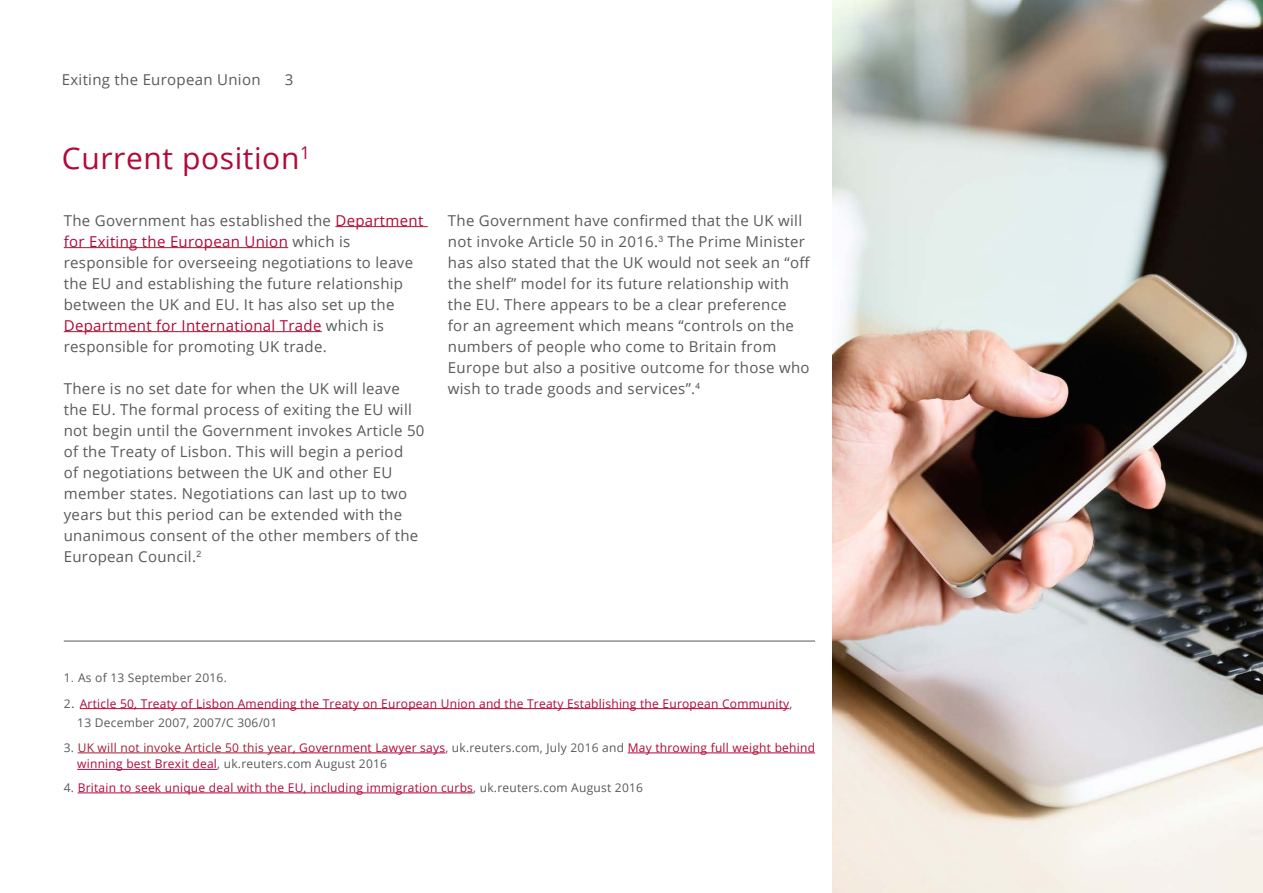
<style>
.page{position:relative;width:1263px;height:893px;background:#fff}
.page>*{position:absolute;margin:0;border:0;box-sizing:border-box;transform-origin:0 0}
.t1{font:30px "Open Sans";letter-spacing:.02em;color:#b30838}
.t2{font:15px/21px "Open Sans";letter-spacing:.02em;color:#58595b}
.t3{font:12px/19.2px "Open Sans";letter-spacing:.02em;color:#b30838}
.t4{font:12px "Open Sans";letter-spacing:.02em;color:#58595b}
.s1{color:#b30838}
.s2{font-family:"Arial"}
.s3{color:#58595b}
.s4{font-family:"Arial";font-size:15px;color:#58595b}
.s5{color:#a41f35}
</style>
<div class="page">
<hr style="left:64px;top:641px;width:751px;height:1px;background:#58595b">
<hr style="left:335px;top:226px;width:93px;height:1px;background:#9d1c34">
<hr style="left:64px;top:247px;width:224px;height:1px;background:#9d1c34">
<hr style="left:64px;top:331px;width:258px;height:1px;background:#9d1c34">
<hr style="left:80px;top:708px;width:709px;height:1px;background:#b30838">
<hr style="left:78px;top:753px;width:209px;height:1px;background:#a41f35">
<hr style="left:287px;top:753px;width:158px;height:1px;background:#b30838">
<hr style="left:628px;top:753px;width:187px;height:1px;background:#b30838">
<hr style="left:77px;top:769px;width:140px;height:1px;background:#b30838">
<hr style="left:78px;top:793px;width:395px;height:1px;background:#b30838">
<img style="left:832px;top:0;width:431px;height:893px">
<p class="t2" style="left:62px;top:69px;width:200px">Exiting the European Union</p>
<p class="t2" style="left:285px;top:69px;width:10px">3</p>
<h1 class="t1" style="left:62px;top:138px;width:250px">Current position<sup>1</sup></h1>
<p class="t2" style="left:64px;top:209px;width:361px">The Government has established the <span class="s1">Department for Exiting the European Union</span> which is responsible for overseeing negotiations to leave the EU and establishing the future relationship between the UK and EU. It has also set up the <span class="s1">Department for International Trade</span> which is responsible for promoting UK trade.</p>
<p class="t2" style="left:64px;top:377px;width:362px">There is no set date for when the UK will leave the EU. The formal process of exiting the EU will not begin until the Government invokes Article 50 of the Treaty of Lisbon. This will begin a period<br>of negotiations between the UK and other EU member states. Negotiations can last up to two years but this period can be extended with the unanimous consent of the other members of the European Council.<sup>2</sup></p>
<p class="t2" style="left:448px;top:209px;width:364px">The Government have confirmed that the UK will not invoke Article 50 in 2016.<sup>3</sup> The Prime Minister has also stated that the UK would not seek an “off the shelf” model for its future relationship with the EU. There appears to be a clear preference for an agreement which means “controls on the numbers of people who come to Britain from Europe but also a positive outcome for those who wish to trade goods and services”.<sup>4</sup></p>
<p class="t4" style="left:64px;top:670px;width:165px">1<span class="s2">.</span> As of 13 September 2016.</p>
<p class="t3" style="left:77px;top:693px;width:717px;text-indent:-13px"><span class="s3">2</span><span class="s4">.</span> Article 50, Treaty of Lisbon Amending the Treaty on European Union and the Treaty Establishing the European Community<span class="s3">,<br>13 December 2007, 2007/C 306/01</span></p>
<p class="t3" style="left:77px;top:739px;width:739px;line-height:16.5px;text-indent:-13px"><span class="s3">3.</span> <span class="s5">UK will not invoke Article 50 this yea</span>r, Government Lawyer says<span class="s3">, uk.reuters.com, July 2016 and</span> May throwing full weight behind winning best Brexit deal<span class="s3">, uk.reuters.com August 2016</span></p>
<p class="t3" style="left:64px;top:778px;width:581px"><span class="s3">4.</span> Britain to seek unique deal with the EU, including immigration curbs<span class="s3">, uk.reuters.com August 2016</span></p>
</div>
